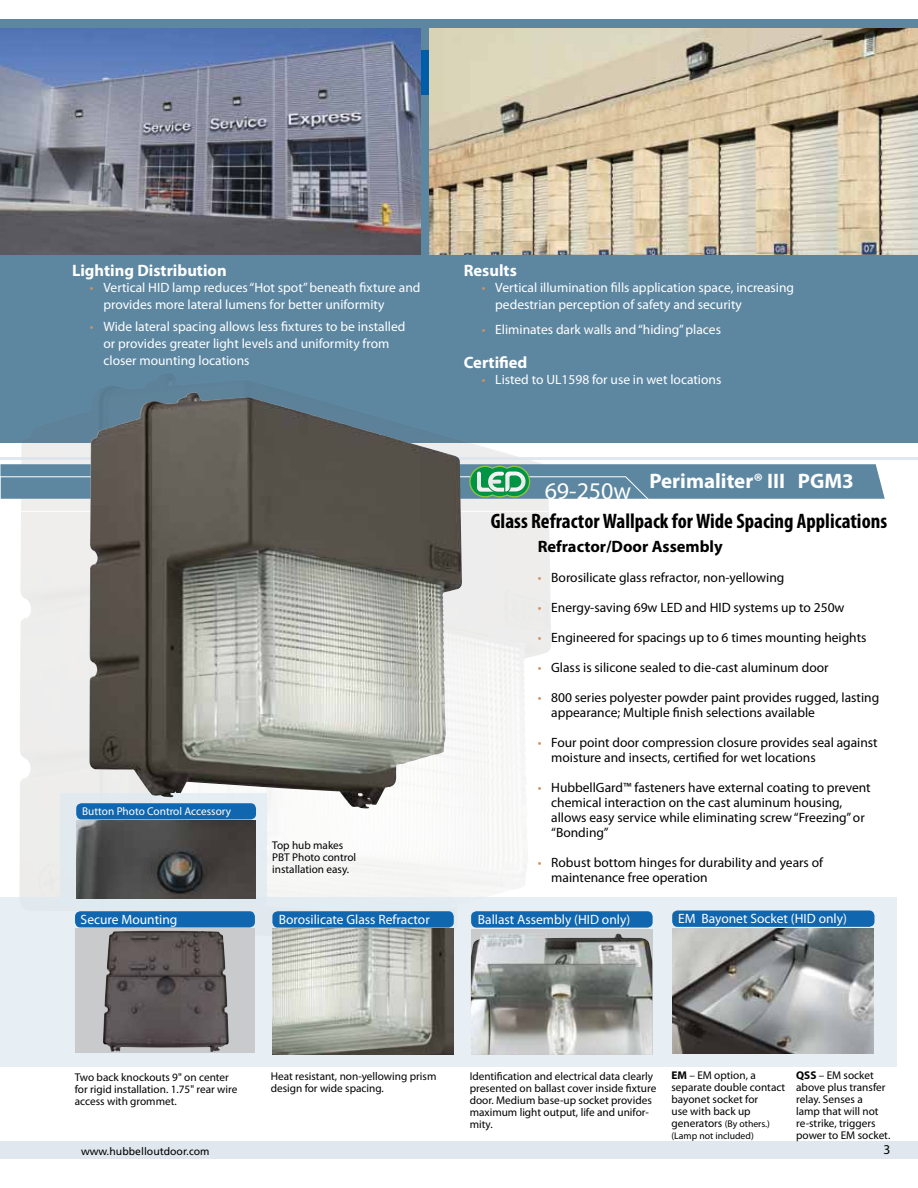
<style>
.page{position:relative;width:918px;height:1188px;background:#fff}
.page>*{position:absolute;margin:0;border:0;box-sizing:border-box;transform-origin:0 0}
.t1{font:24px "Myriad Pro";color:#fff}
.t2{font:700 condensed 21px "Myriad Pro";color:#000}
.t3{font:700 21px "Myriad Pro";color:#fff}
.t4{font:700 16.5px "Myriad Pro";color:#fff}
.t5{font:700 16.5px "Myriad Pro";color:#000}
.t6{font:13.5px/15px "Myriad Pro";color:#000}
.t7{font:13.5px/16.6px "Myriad Pro";color:#fff}
.t8{font:11.25px/12px "Myriad Pro";color:#000}
.t9{font:11.25px "Myriad Pro";color:#fff}
.t10{font:10.5px "Frutiger";color:#000}
.t11{font:9.75px/12px "Myriad Pro";color:#000}
.s1{color:#d0915f}
.s2{font-weight:700}
.s3{font-size:11.25px}
</style>
<div class="page">
<div style="left:0;top:58px;width:918px;height:385px;background:#5d87a1"></div>
<div style="left:60px;top:793px;width:207px;height:111px;background:#dde9f1"></div>
<div style="left:0;top:1142px;width:918px;height:18px;background:#dde5ed"></div>
<div style="left:0;top:897px;width:897px;height:169px;background:#e7eff5"></div>
<div style="left:0;top:19px;width:918px;height:31px;background:#5d87a1"></div>
<div style="left:75px;top:929px;width:180px;height:124px;background:#c9cacc"></div>
<img style="left:103px;top:931px;width:126px;height:121px">
<div style="left:75px;top:911px;width:180px;height:16px;background:#1067af;border-radius:5px"></div>
<img style="left:429px;top:28px;width:489px;height:226px">
<img style="left:0;top:28px;width:421px;height:226px">
<img style="left:272px;top:929px;width:181px;height:126px">
<div style="left:272px;top:911px;width:182px;height:17px;background:#1067af;border-radius:5px"></div>
<img style="left:672px;top:928px;width:202px;height:126px">
<div style="left:672px;top:910px;width:203px;height:17px;background:#1067af;border-radius:5px"></div>
<hr style="left:0;top:458px;width:918px;height:2px;background:#dde5ed">
<img style="left:89px;top:392px;width:374px;height:417px">
<img style="left:76px;top:821px;width:180px;height:78px">
<div style="left:76px;top:803px;width:180px;height:16px;background:#1067af;border-radius:5px"></div>
<div style="left:471px;top:929px;width:181px;height:126px;background:#c9cacc"></div>
<img style="left:471px;top:933px;width:181px;height:122px">
<div style="left:471px;top:911px;width:182px;height:17px;background:#1067af;border-radius:5px"></div>
<svg style="left:0;top:464px;width:885px;height:48px;background:#77888b"></svg>
<p class="t4" style="left:72px;top:259px;width:156px">Lighting Distribution</p>
<p class="t7" style="left:103px;top:279px;width:318px;text-indent:-14px"><span class="s1">•</span> Vertical HID lamp reduces “Hot spot” beneath fixture and provides more lateral lumens for better uniformity</p>
<p class="t7" style="left:103px;top:318px;width:304px;text-indent:-14px"><span class="s1">•</span> Wide lateral spacing allows less fixtures to be installed or provides greater light levels and uniformity from closer mounting locations</p>
<p class="t9" style="left:82px;top:805px;width:151px">Button Photo Control Accessory</p>
<p class="t8" style="left:272px;top:839px;width:85px">Top hub makes<br>PBT Photo control installation easy.</p>
<p class="t4" style="left:464px;top:259px;width:55px">Results</p>
<p class="t7" style="left:495px;top:279px;width:300px;text-indent:-14px"><span class="s1">•</span> Vertical illumination fills application space, increasing pedestrian perception of safety and security</p>
<p class="t7" style="left:482px;top:321px;width:241px"><span class="s1">•</span> Eliminates dark walls and “hiding” places</p>
<p class="t4" style="left:464px;top:351px;width:65px">Certified</p>
<p class="t7" style="left:482px;top:371px;width:241px"><span class="s1">•</span> Listed to UL1598 for use in wet locations</p>
<h1 class="t1" style="left:545px;top:476px;width:88px">69-250w</h1>
<h2 class="t3" style="left:650px;top:468px;width:206px">Perimaliter® III PGM3</h2>
<h2 class="t2" style="left:491px;top:508px;width:398px">Glass Refractor Wallpack for Wide Spacing Applications</h2>
<p class="t5" style="left:538px;top:536px;width:187px">Refractor/Door Assembly</p>
<p class="t6" style="left:538px;top:570px;width:248px"><span class="s1">•</span> Borosilicate glass refractor, non-yellowing</p>
<p class="t6" style="left:538px;top:600px;width:308px"><span class="s1">•</span> Energy-saving 69w LED and HID systems up to 250w</p>
<p class="t6" style="left:538px;top:630px;width:330px"><span class="s1">•</span> Engineered for spacings up to 6 times mounting heights</p>
<p class="t6" style="left:538px;top:660px;width:292px"><span class="s1">•</span> Glass is silicone sealed to die-cast aluminum door</p>
<p class="t6" style="left:551px;top:690px;width:330px;text-indent:-14px"><span class="s1">•</span> 800 series polyester powder paint provides rugged, lasting appearance; Multiple finish selections available</p>
<p class="t6" style="left:551px;top:735px;width:328px;text-indent:-14px"><span class="s1">•</span> Four point door compression closure provides seal against moisture and insects, certified for wet locations</p>
<p class="t6" style="left:551px;top:780px;width:321px;text-indent:-14px"><span class="s1">•</span> HubbellGard™ fasteners have external coating to prevent chemical interaction on the cast aluminum housing, allows easy service while eliminating screw “Freezing” or “Bonding”</p>
<p class="t6" style="left:551px;top:855px;width:273px;text-indent:-14px"><span class="s1">•</span> Robust bottom hinges for durability and years of maintenance free operation</p>
<p class="t7" style="left:81px;top:911px;width:98px">Secure Mounting</p>
<p class="t7" style="left:279px;top:911px;width:153px">Borosilicate Glass Refractor</p>
<p class="t7" style="left:678px;top:910px;width:170px">EM Bayonet Socket (HID only)</p>
<p class="t7" style="left:478px;top:911px;width:154px">Ballast Assembly (HID only)</p>
<p class="t8" style="left:75px;top:1071px;width:164px">Two back knockouts 9" on center for rigid installation. 1.75" rear wire access with grommet.</p>
<p class="t8" style="left:796px;top:1069px;width:96px"><span class="s2">QSS</span> – EM socket above plus transfer relay. Senses a<br>lamp that will not re-strike, triggers power to EM socket.</p>
<p class="t8" style="left:672px;top:1069px;width:115px"><span class="s2">EM</span> – EM option, a separate double contact bayonet socket for<br>use with back up</p>
<p class="t11" style="left:672px;top:1118px;width:100px"><span class="s3">generators</span> (By others.) (Lamp not included)</p>
<p class="t8" style="left:470px;top:1070px;width:188px">Identification and electrical data clearly presented on ballast cover inside fixture door. Medium base-up socket provides maximum light output, life and unifor&shy;mity.</p>
<p class="t8" style="left:271px;top:1070px;width:167px">Heat resistant, non-yellowing prism design for wide spacing.</p>
<p class="t10" style="left:81px;top:1145px;width:130px">www.hubbelloutdoor.com</p>
<p class="t6" style="left:884px;top:1142px;width:8px">3</p>
</div>
